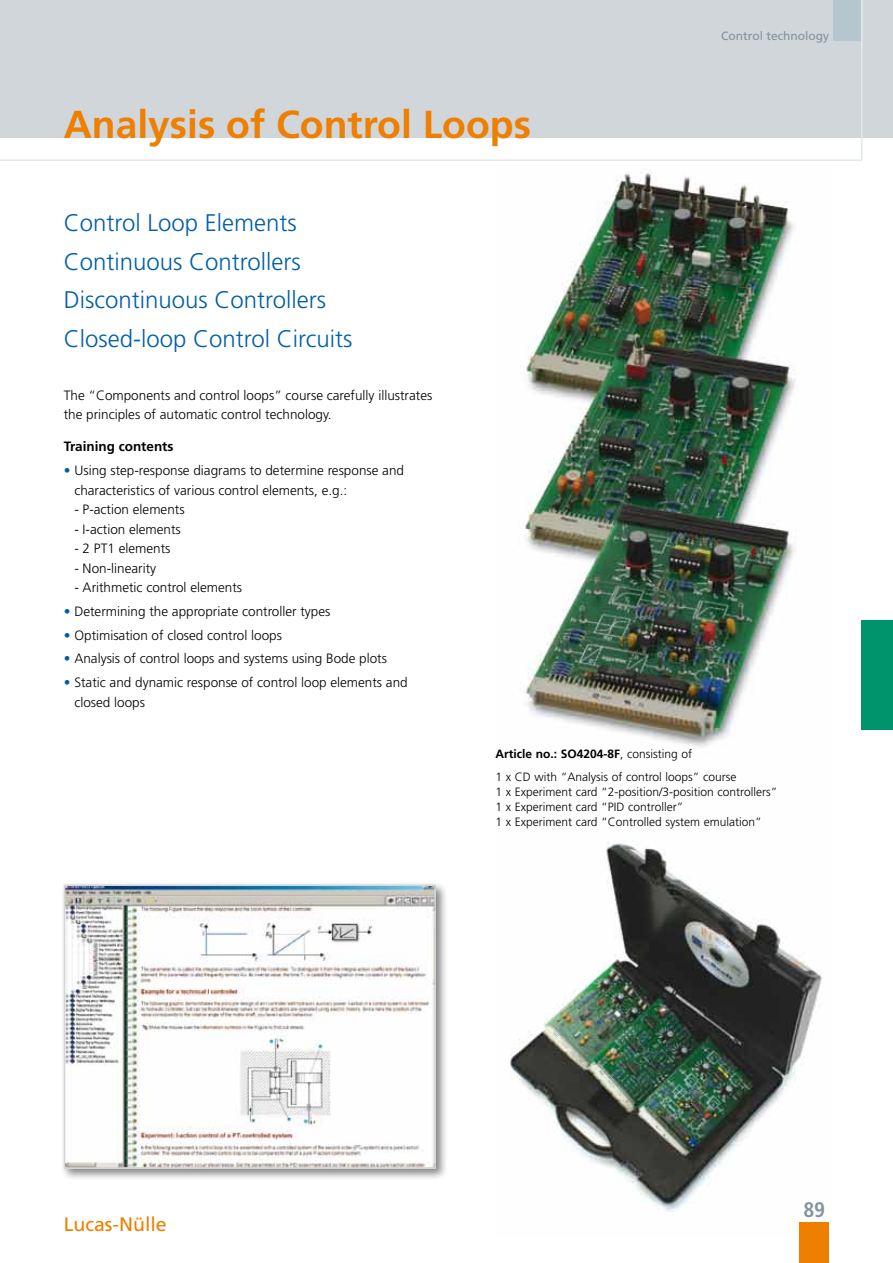
<style>
.page{position:relative;width:893px;height:1263px;background:#fff}
.page>*{position:absolute;margin:0;border:0;box-sizing:border-box;transform-origin:0 0}
.t1{font:700 39px "Frutiger";color:#ee7f00}
.t2{font:300 24px/38.5px "Frutiger";color:#005ea8}
.t3{font:700 condensed 21px "Frutiger";color:#82939c}
.t4{font:19.5px "Frutiger";color:#ee7f00}
.t5{font:300 13.5px/19.5px "Frutiger";color:#000}
.t6{font:700 13.5px "Frutiger";color:#000}
.t7{font:300 12px/15px "Frutiger";color:#000}
.t8{font:12px "Frutiger";color:#82939c}
.s1{color:#005ea8}
.s2{font-weight:700}
</style>
<div class="page">
<div style="left:0;top:0;width:893px;height:138px;background:#d1d6da"></div>
<svg style="left:0;top:0;width:863px;height:161px"></svg>
<img style="left:510px;top:172px;width:312px;height:1040px">
<div style="left:861px;top:620px;width:32px;height:110px;background:#00946c"></div>
<div style="left:60px;top:881px;width:388px;height:300px;background:#000;opacity:.5"></div>
<img style="left:67px;top:887px;width:366px;height:279px">
<div style="left:64px;top:884px;width:372px;height:285px;border:2px solid #d1d6da"></div>
<div style="left:799px;top:1222px;width:30px;height:41px;background:#ee7f00"></div>
<h1 class="t1" style="left:64px;top:102px;width:469px">Analysis of Control Loops</h1>
<h2 class="t2" style="left:64px;top:204px;width:290px">Control Loop Elements<br>Continuous Controllers<br>Discontinuous Controllers<br>Closed-loop Control Circuits</h2>
<p class="t5" style="left:64px;top:385px;width:370px">The “Components and control loops” course carefully illustrates the principles of automatic control technology.</p>
<p class="t6" style="left:64px;top:439px;width:111px">Training contents</p>
<p class="t5" style="left:74px;top:461px;width:331px;text-indent:-11px"><span class="s1">•</span> Using step-response diagrams to determine response and characteristics of various control elements, e.g.:</p>
<p class="t5" style="left:74px;top:500px;width:112px">- P-action elements</p>
<p class="t5" style="left:74px;top:519px;width:108px">- I-action elements</p>
<p class="t5" style="left:74px;top:539px;width:98px">- 2 PT1 elements</p>
<p class="t5" style="left:74px;top:558px;width:83px">- Non-linearity</p>
<p class="t5" style="left:74px;top:578px;width:169px">- Arithmetic control elements</p>
<p class="t5" style="left:64px;top:601px;width:268px"><span class="s1">•</span> Determining the appropriate controller types</p>
<p class="t5" style="left:64px;top:625px;width:220px"><span class="s1">•</span> Optimisation of closed control loops</p>
<p class="t5" style="left:64px;top:649px;width:325px"><span class="s1">•</span> Analysis of control loops and systems using Bode plots</p>
<p class="t5" style="left:74px;top:673px;width:335px;text-indent:-11px"><span class="s1">•</span> Static and dynamic response of control loop elements and closed loops</p>
<p class="t8" style="left:721px;top:29px;width:110px">Control technology</p>
<h3 class="t4" style="left:64px;top:1213px;width:104px">Lucas-Nülle</h3>
<p class="t7" style="left:495px;top:742px;width:243px;line-height:23.5px"><span class="s2">Article no.: SO4204-8F</span>, consisting of<br>1 x CD with “Analysis of control loops” course</p>
<p class="t7" style="left:495px;top:785px;width:283px">1 x Experiment card “2-position/3-position controllers”<br>1 x Experiment card “PID controller”<br>1 x Experiment card “Controlled system emulation”</p>
<h3 class="t3" style="left:803px;top:1197px;width:23px">89</h3>
</div>
